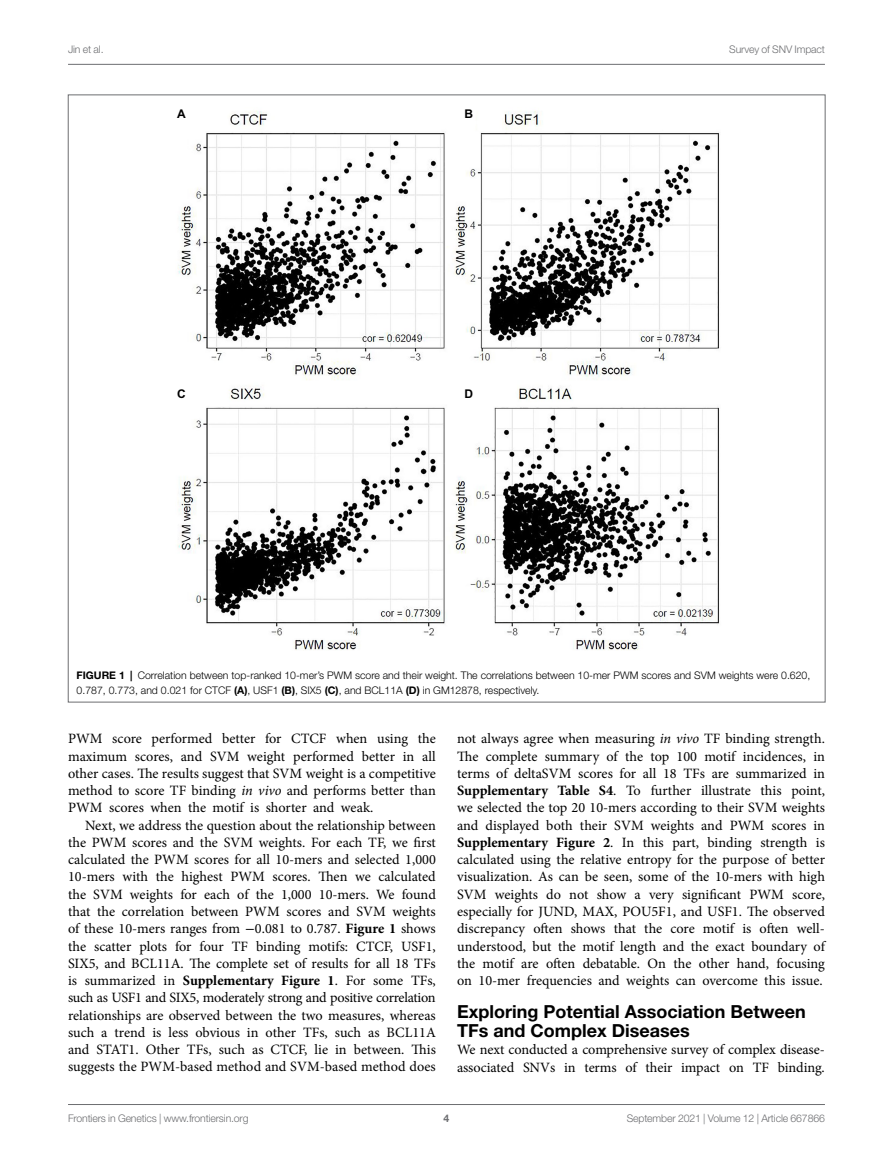
<style>
.page{position:relative;width:893px;height:1170px;background:#fff}
.page>*{position:absolute;margin:0;border:0;box-sizing:border-box;transform-origin:0 0}
.HEAD_2{font:700 18px/18.8px "Helvetica Neue LT Std";color:#000}
.TEXT{font:14.25px/17.2px "Minion Pro";color:#000;text-align:justify}
.TEXT_FLUSH{font:14.25px/17.2px "Minion Pro";letter-spacing:-.005em;color:#000;text-align:justify}
.t1{font:700 12px "Arial";color:#000}
.FIG_LEG{font:300 10.5px/14.2px "Helvetica Neue LT Std";color:#000}
.t2{font:300 10.5px "Helvetica Neue LT Std";letter-spacing:-.015em;color:#6d6e71}
.t3{font:700 10.5px "Helvetica Neue LT Std";color:#6d6e71}
.s1{font-weight:700}
.s2{font-style:italic}
.s3{font-family:"STIX General"}
</style>
<div class="page">
<hr style="left:68px;top:64px;width:757px;height:1px;background:#6d6e71">
<hr style="left:68px;top:1104px;width:757px;height:1px;background:#6d6e71">
<img style="left:177px;top:110px;width:542px;height:540px">
<p class="t2" style="left:68px;top:42px;width:37px">Jin et al.</p>
<p class="t2" style="left:729px;top:42px;width:97px">Survey of SNV Impact</p>
<p class="t1" style="left:177px;top:105px;width:10px">A</p>
<p class="t1" style="left:465px;top:105px;width:10px">B</p>
<p class="t1" style="left:177px;top:385px;width:10px">C</p>
<p class="t1" style="left:465px;top:385px;width:10px">D</p>
<p class="FIG_LEG" style="left:77px;top:668px;width:735px"><span class="s1">FIGURE 1 |</span> Correlation between top-ranked 10-mer’s PWM score and their weight. The correlations between 10-mer PWM scores and SVM weights were 0.620,<br>0.787, 0.773, and 0.021 for CTCF <span class="s1">(A)</span>, USF1 <span class="s1">(B)</span>, SIX5 <span class="s1">(C)</span>, and BCL11A <span class="s1">(D)</span> in GM12878, respectively.</p>
<p class="TEXT_FLUSH" style="left:68px;top:730px;width:369px">PWM score performed better for CTCF when using the maximum scores, and SVM weight performed better in all other cases. The results suggest that SVM weight is a competitive method to score TF binding <span class="s2">in vivo</span> and performs better than PWM scores when the motif is shorter and weak.</p>
<p class="TEXT" style="left:68px;top:816px;width:369px;text-indent:17px">Next, we address the question about the relationship between the PWM scores and the SVM weights. For each TF, we first calculated the PWM scores for all 10-mers and selected 1,000<br>10-mers with the highest PWM scores. Then we calculated the SVM weights for each of the 1,000 10-mers. We found that the correlation between PWM scores and SVM weights of these 10-mers ranges from <span class="s3">−</span>0.081 to 0.787. <span class="s1">Figure 1</span> shows the scatter plots for four TF binding motifs: CTCF, USF1, SIX5, and BCL11A. The complete set of results for all 18 TFs is summarized in <span class="s1">Supplementary Figure 1</span>. For some TFs, such as USF1 and SIX5, moderately strong and positive correlation relationships are observed between the two measures, whereas such a trend is less obvious in other TFs, such as BCL11A and STAT1. Other TFs, such as CTCF, lie in between. This suggests the PWM-based method and SVM-based method does</p>
<p class="TEXT" style="left:457px;top:730px;width:369px">not always agree when measuring <span class="s2">in vivo</span> TF binding strength.<br>The complete summary of the top 100 motif incidences, in terms of deltaSVM scores for all 18 TFs are summarized in <span class="s1">Supplementary Table S4</span>. To further illustrate this point, we selected the top 20 10-mers according to their SVM weights and displayed both their SVM weights and PWM scores in <span class="s1">Supplementary Figure 2</span>. In this part, binding strength is calculated using the relative entropy for the purpose of better visualization. As can be seen, some of the 10-mers with high SVM weights do not show a very significant PWM score, especially for JUND, MAX, POU5F1, and USF1. The observed discrepancy often shows that the core motif is often well&shy;understood, but the motif length and the exact boundary of the motif are often debatable. On the other hand, focusing on 10-mer frequencies and weights can overcome this issue.</p>
<p class="HEAD_2" style="left:457px;top:1002px;width:350px">Exploring Potential Association Between<br>TFs and Complex Diseases</p>
<p class="TEXT_FLUSH" style="left:457px;top:1041px;width:369px">We next conducted a comprehensive survey of complex disease&shy;associated SNVs in terms of their impact on TF binding.</p>
<p class="t2" style="left:68px;top:1111px;width:182px">Frontiers in Genetics | www.frontiersin.org</p>
<p class="t3" style="left:444px;top:1111px;width:7px">4</p>
<p class="t2" style="left:627px;top:1111px;width:200px">September 2021 | Volume 12 | Article 667866</p>
</div>
